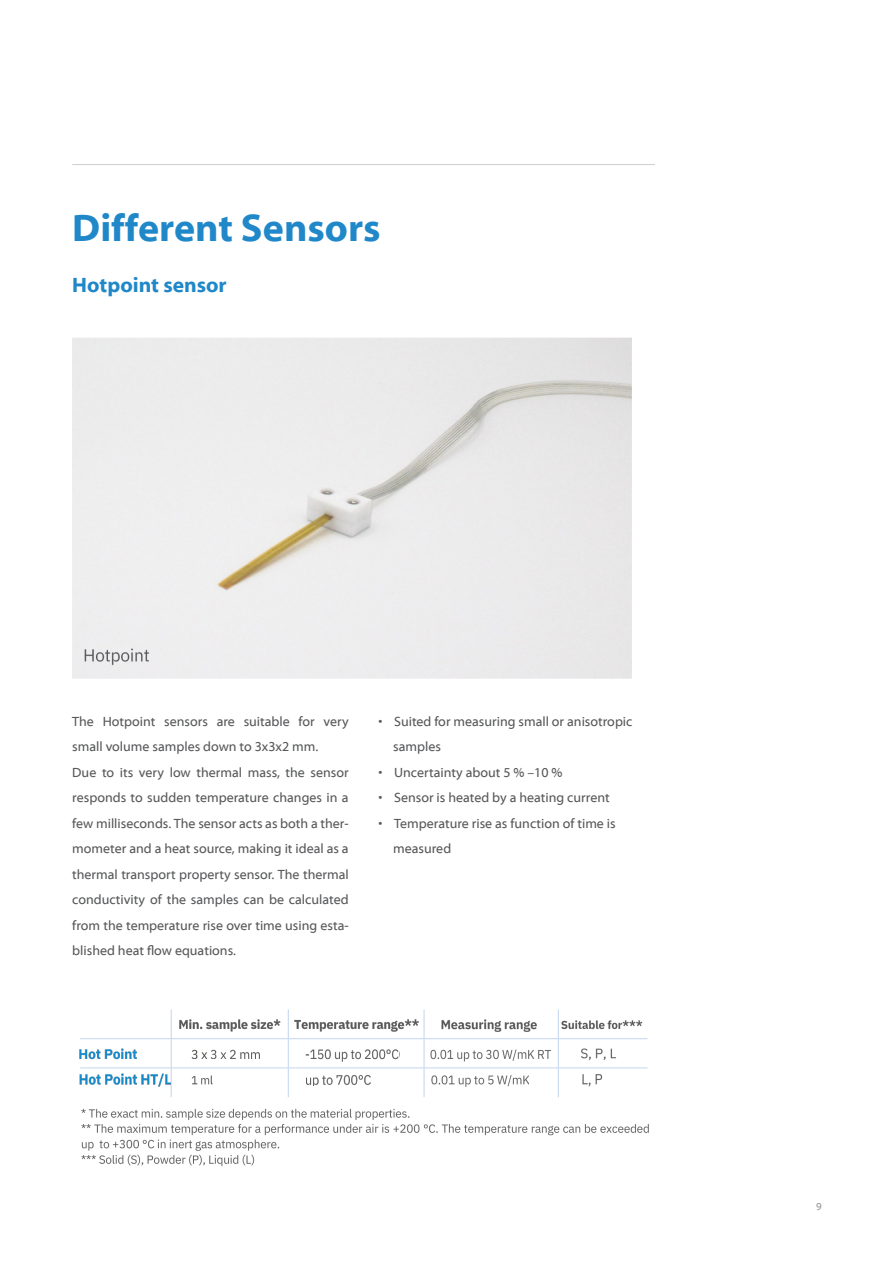
<style>
.page{position:relative;width:893px;height:1263px;background:#fff}
.page>*{position:absolute;margin:0;border:0;box-sizing:border-box;transform-origin:0 0}
.Überschrift_2{font:700 39px "Myriad Web Pro";color:#2088c9}
.Überschrift_2-2{font:700 21px "Myriad Web Pro";color:#2088c9}
.Fließtext_9pt{font:13.5px/25.5px "Myriad Web Pro";color:#57585a}
.t1{font:10.5px "Myriad Web Pro";color:#939598}
</style>
<div class="page">
<hr style="left:72px;top:164px;width:583px;height:1px;background:#d1d2d4">
<img style="left:80px;top:1009px;width:569px;height:158px">
<img style="left:72px;top:337px;width:560px;height:342px">
<img style="left:79px;top:1045px;width:59px;height:16px">
<img style="left:178px;top:1016px;width:103px;height:16px">
<img style="left:79px;top:1072px;width:91px;height:15px">
<img style="left:189px;top:1074px;width:25px;height:12px">
<img style="left:189px;top:1048px;width:73px;height:11px">
<img style="left:293px;top:1018px;width:126px;height:14px">
<img style="left:304px;top:1047px;width:95px;height:14px">
<img style="left:304px;top:1074px;width:66px;height:11px">
<img style="left:440px;top:1018px;width:98px;height:15px">
<img style="left:428px;top:1048px;width:125px;height:15px">
<img style="left:428px;top:1074px;width:101px;height:13px">
<img style="left:580px;top:1072px;width:25px;height:14px">
<img style="left:561px;top:1019px;width:82px;height:11px">
<img style="left:579px;top:1046px;width:39px;height:15px">
<p class="Überschrift_2" style="left:72px;top:207px;width:310px">Different Sensors</p>
<p class="Überschrift_2-2" style="left:72px;top:273px;width:156px">Hotpoint sensor</p>
<p class="Fließtext_9pt" style="left:72px;top:709px;width:278px">The Hotpoint sensors are suitable for very small volume samples down to 3x3x2 mm.<br>Due to its very low thermal mass, the sensor responds to sudden temperature changes in a few milliseconds. The sensor acts as both a ther&shy;mometer and a heat source, making it ideal as a thermal transport property sensor. The thermal conductivity of the samples can be calculated from the temperature rise over time using esta&shy;blished heat flow equations.</p>
<p class="Fließtext_9pt" style="left:393px;top:709px;width:241px;text-indent:-15px">• Suited for measuring small or anisotropic samples</p>
<p class="Fließtext_9pt" style="left:378px;top:760px;width:186px">• Uncertainty about 5 % –10 %</p>
<p class="Fließtext_9pt" style="left:378px;top:785px;width:233px">• Sensor is heated by a heating current</p>
<p class="Fließtext_9pt" style="left:393px;top:811px;width:224px;text-indent:-15px">• Temperature rise as function of time is measured</p>
<p class="t1" style="left:816px;top:1201px;width:7px">9</p>
</div>
